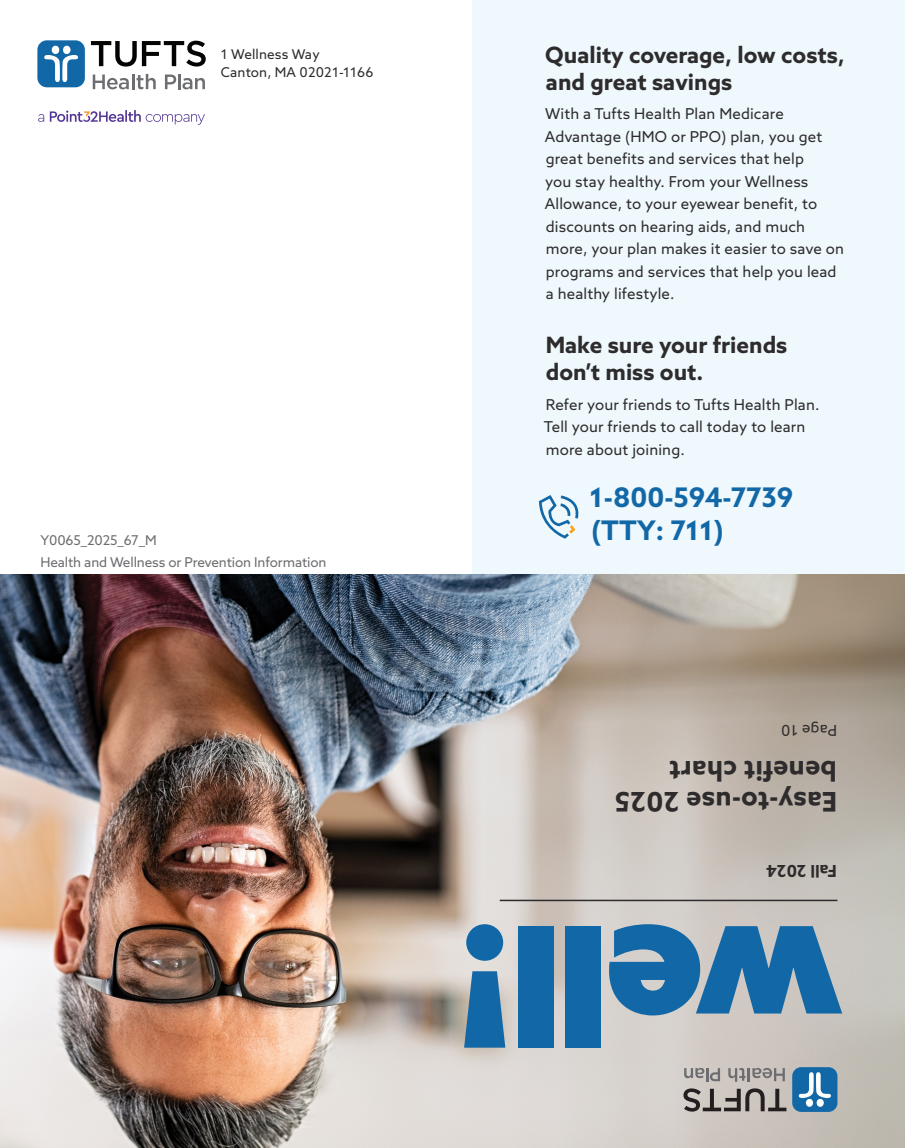
<style>
.page{position:relative;width:905px;height:1148px;background:#fff}
.page>*{position:absolute;margin:0;border:0;box-sizing:border-box;transform-origin:0 0}
.Cover_Callout{font:700 27px/31.5px "Point 32 Health Sans";letter-spacing:.01em;color:#2e2b2c}
.t1{font:700 27px/33px "Point 32 Health Sans";color:#1268a7}
.t2{font:700 22.5px/27px "Point 32 Health Sans";color:#2e2b2c}
.t3{font:700 16.5px "Point 32 Health Sans";color:#2e2b2c}
.Body{font:15px/22.5px "Point 32 Health Sans";letter-spacing:.01em;color:#2e2b2c}
.Disclaimer{font:13.5px "Point 32 Health Sans";letter-spacing:-.01em;color:#6c6d70}
.Body-2{font:13.5px/18px "Point 32 Health Sans";letter-spacing:.01em;color:#2e2b2c}
</style>
<div class="page">
<div style="left:472px;top:0;width:432px;height:587px;background:#eef8fd"></div>
<img style="left:0;top:574px;width:904px;height:574px">
<hr style="left:500px;top:899px;width:337px;height:2px;background:#2e2b2c">
<svg style="left:539px;top:495px;width:40px;height:43px"></svg>
<svg style="left:683px;top:1088px;width:103px;height:23px;background:#928c88"></svg>
<svg style="left:728px;top:1067px;width:56px;height:14px"></svg>
<svg style="left:684px;top:1067px;width:36px;height:14px"></svg>
<div style="left:792px;top:1067px;width:45px;height:44px;background:#1268a7;border-radius:9px"></div>
<svg style="left:805px;top:1098px;width:8px;height:8px"></svg>
<svg style="left:798px;top:1072px;width:32px;height:26px"></svg>
<div style="left:816px;top:1098px;width:7px;height:8px;background:#fff;border-radius:50%"></div>
<svg style="left:91px;top:41px;width:115px;height:26px"></svg>
<svg style="left:93px;top:74px;width:63px;height:15px"></svg>
<svg style="left:165px;top:74px;width:40px;height:15px"></svg>
<svg style="left:37px;top:40px;width:48px;height:47px"></svg>
<svg style="left:38px;top:110px;width:167px;height:15px"></svg>
<svg style="left:609px;top:924px;width:233px;height:91px;background:#4c86b0"></svg>
<div style="left:565px;top:926px;width:35px;height:121px;background:#1268a7"></div>
<div style="left:518px;top:926px;width:35px;height:121px;background:#1268a7"></div>
<svg style="left:464px;top:924px;width:41px;height:123px;background:#4e88b3"></svg>
<p class="Body-2" style="left:221px;top:45px;width:154px">1 Wellness Way<br>Canton, MA 02021-1166</p>
<p class="Disclaimer" style="left:40px;top:532px;width:118px">Y0065_2025_67_M</p>
<p class="Disclaimer" style="left:40px;top:554px;width:287px">Health and Wellness or Prevention Information</p>
<h2 class="t2" style="left:545px;top:41px;width:301px">Quality coverage, low costs, and great savings</h2>
<p class="Body" style="left:545px;top:102px;width:300px">With a Tufts Health Plan Medicare Advantage (HMO or PPO) plan, you get great benefits and services that help<br>you stay healthy. From your Wellness Allowance, to your eyewear benefit, to discounts on hearing aids, and much more, your plan makes it easier to save on programs and services that help you lead a healthy lifestyle.</p>
<h2 class="t2" style="left:545px;top:331px;width:243px">Make sure your friends don’t miss out.</h2>
<p class="Body" style="left:544px;top:393px;width:277px">Refer your friends to Tufts Health Plan.<br>Tell your friends to call today to learn more about joining.</p>
<p class="t1" style="left:590px;top:480px;width:205px">1-800-594-7739 (TTY: 711)</p>
<p class="Body" style="left:837px;top:741px;width:57px;rotate:-180deg">Page 10</p>
<p class="Cover_Callout" style="left:837px;top:818px;width:223px;rotate:-180deg">Easy-to-use 2025 benefit chart</p>
<p class="t3" style="left:836px;top:881px;width:72px;rotate:-180deg">Fall 2024</p>
</div>
